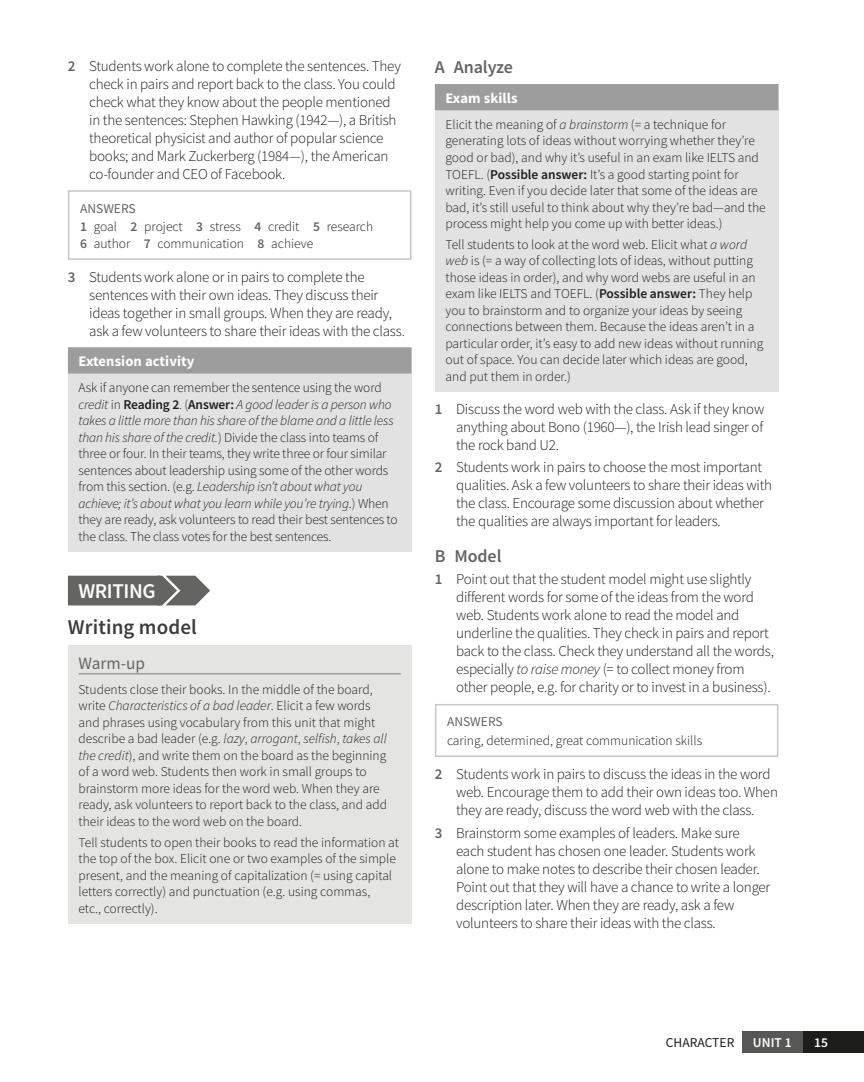
<style>
.page{position:relative;width:864px;height:1082px;background:#fff}
.page>*{position:absolute;margin:0;border:0;box-sizing:border-box;transform-origin:0 0}
.t1{font:600 21px "Source Sans Pro";letter-spacing:.005em;color:#3d3d3c}
.t2{font:600 21px "Source Sans Pro";letter-spacing:-.02em;color:#fff}
.t3{font:600 18px "Source Sans Pro";letter-spacing:-.005em;color:#646463}
.t4{font:17.25px "Source Sans Pro";color:#646463}
.t5{font:300 15px/18px "Source Sans Pro";letter-spacing:-.015em;color:#1d1d1b}
.t6{font:700 14.7px "Source Sans Pro";letter-spacing:.005em;color:#fff}
.t7{font:300 13.5px/16.5px "Source Sans Pro";color:#1d1d1b}
.t8{font:13.5px "Source Sans Pro";letter-spacing:.005em;color:#1d1d1b}
.t9{font:13.5px "Source Sans Pro";color:#646463}
.t10{font:600 13.5px "Source Sans Pro";letter-spacing:.005em;color:#fff}
.s1{font-weight:600;color:#646463}
.s2{font-weight:400;color:#646463}
.s3{font-style:italic}
.s4{font-weight:600}
</style>
<div class="page">
<div style="left:435px;top:84px;width:343px;height:307px;background:#e2e2e2"></div>
<div style="left:435px;top:84px;width:343px;height:26px;background:#9d9d9d"></div>
<div style="left:435px;top:703px;width:343px;height:53px;border:2px solid #c7c7c6"></div>
<div style="left:68px;top:575px;width:92px;height:30px;background:#646463"></div>
<div style="left:68px;top:190px;width:343px;height:70px;border:2px solid #c7c7c6"></div>
<div style="left:68px;top:347px;width:343px;height:204px;background:#e2e2e2"></div>
<div style="left:68px;top:347px;width:343px;height:26px;background:#9d9d9d"></div>
<div style="left:68px;top:645px;width:343px;height:278px;background:#e4e4e3"></div>
<hr style="left:79px;top:672px;width:322px;height:2px;background:#9d9d9d">
<svg style="left:157px;top:575px;width:53px;height:30px"></svg>
<div style="left:742px;top:1031px;width:61px;height:21px;background:#575756"></div>
<div style="left:803px;top:1031px;width:60px;height:21px;background:#1d1d1b"></div>
<p class="t5" style="left:89px;top:57px;width:313px;text-indent:-21px"><span class="s1">2</span> Students work alone to complete the sentences. They check in pairs and report back to the class. You could check what they know about the people mentioned in the sentences: Stephen Hawking (1942—), a British theoretical physicist and author of popular science books; and Mark Zuckerberg (1984—), the American co-founder and CEO of Facebook.</p>
<p class="t7" style="left:80px;top:199px;width:294px;line-height:18.6px"><span class="s2">ANSWERS<br></span><span class="s1">1</span> goal <span class="s1">2</span> project <span class="s1">3</span> stress <span class="s1">4</span> credit <span class="s1">5</span> research</p>
<p class="t7" style="left:80px;top:235px;width:235px"><span class="s1">6</span> author <span class="s1">7</span> communication <span class="s1">8</span> achieve</p>
<p class="t5" style="left:89px;top:268px;width:317px;text-indent:-21px"><span class="s1">3</span> Students work alone or in pairs to complete the sentences with their own ideas. They discuss their ideas together in small groups. When they are ready, ask a few volunteers to share their ideas with the class.</p>
<p class="t6" style="left:79px;top:351px;width:117px">Extension activity</p>
<p class="t7" style="left:79px;top:379px;width:321px">Ask if anyone can remember the sentence using the word <span class="s3">credit</span> in <span class="s4">Reading 2</span>. (<span class="s4">Answer:</span> <span class="s3">A good leader is a person who takes a little more than his share of the blame and a little less than his share of the credit.</span>) Divide the class into teams of three or four. In their teams, they write three or four similar sentences about leadership using some of the other words from this section. (e.g. <span class="s3">Leadership isn’t about what you achieve; it’s about what you learn while you’re trying</span>.) When they are ready, ask volunteers to read their best sentences to the class. The class votes for the best sentences.</p>
<h1 class="t2" style="left:79px;top:576px;width:78px">WRITING</h1>
<h1 class="t1" style="left:68px;top:612px;width:130px">Writing model</h1>
<p class="t4" style="left:79px;top:652px;width:68px">Warm-up</p>
<p class="t7" style="left:79px;top:681px;width:310px">Students close their books. In the middle of the board, write <span class="s3">Characteristics of a bad leader</span>. Elicit a few words and phrases using vocabulary from this unit that might describe a bad leader (e.g. <span class="s3">lazy</span>, <span class="s3">arrogant</span>, <span class="s3">selfish</span>, <span class="s3">takes all the credit</span>), and write them on the board as the beginning of a word web. Students then work in small groups to brainstorm more ideas for the word web. When they are ready, ask volunteers to report back to the class, and add their ideas to the word web on the board.</p>
<p class="t7" style="left:79px;top:833px;width:322px">Tell students to open their books to read the information at the top of the box. Elicit one or two examples of the simple present, and the meaning of capitalization (= using capital letters correctly) and punctuation (e.g. using commas,<br>etc., correctly).</p>
<h2 class="t3" style="left:435px;top:55px;width:79px">A Analyze</h2>
<p class="t6" style="left:445px;top:88px;width:73px">Exam skills</p>
<p class="t7" style="left:445px;top:116px;width:322px">Elicit the meaning of <span class="s3">a brainstorm</span> (= a technique for generating lots of ideas without worrying whether they’re good or bad), and why it’s useful in an exam like IELTS and TOEFL. (<span class="s4">Possible answer:</span> It’s a good starting point for writing. Even if you decide later that some of the ideas are bad, it’s still useful to think about why they’re bad—and the process might help you come up with better ideas.)</p>
<p class="t7" style="left:445px;top:236px;width:319px">Tell students to look at the word web. Elicit what <span class="s3">a word web</span> is (= a way of collecting lots of ideas, without putting those ideas in order), and why word webs are useful in an exam like IELTS and TOEFL. (<span class="s4">Possible answer:</span> They help you to brainstorm and to organize your ideas by seeing connections between them. Because the ideas aren’t in a particular order, it’s easy to add new ideas without running out of space. You can decide later which ideas are good, and put them in order.)</p>
<p class="t5" style="left:456px;top:400px;width:310px;text-align:justify;text-indent:-21px"><span class="s1">1</span> Discuss the word web with the class. Ask if they know anything about Bono (1960—), the Irish lead singer of the rock band U2.</p>
<p class="t5" style="left:456px;top:458px;width:317px;text-indent:-21px"><span class="s1">2</span> Students work in pairs to choose the most important qualities. Ask a few volunteers to share their ideas with the class. Encourage some discussion about whether the qualities are always important for leaders.</p>
<h2 class="t3" style="left:435px;top:544px;width:68px">B Model</h2>
<p class="t5" style="left:456px;top:570px;width:319px;text-indent:-21px"><span class="s1">1</span> Point out that the student model might use slightly different words for some of the ideas from the word web. Students work alone to read the model and underline the qualities. They check in pairs and report back to the class. Check they understand all the words, especially <span class="s3">to raise money</span> (= to collect money from other people, e.g. for charity or to invest in a business).</p>
<p class="t9" style="left:447px;top:713px;width:57px">ANSWERS</p>
<p class="t7" style="left:447px;top:732px;width:257px">caring, determined, great communication skills</p>
<p class="t5" style="left:456px;top:765px;width:323px;text-indent:-21px"><span class="s1">2</span> Students work in pairs to discuss the ideas in the word web. Encourage them to add their own ideas too. When they are ready, discuss the word web with the class.</p>
<p class="t5" style="left:456px;top:823px;width:316px;text-indent:-21px"><span class="s1">3</span> Brainstorm some examples of leaders. Make sure each student has chosen one leader. Students work alone to make notes to describe their chosen leader.<br>Point out that they will have a chance to write a longer description later. When they are ready, ask a few volunteers to share their ideas with the class.</p>
<p class="t8" style="left:665px;top:1033px;width:70px">CHARACTER</p>
<p class="t10" style="left:752px;top:1033px;width:40px">UNIT 1</p>
<p class="t10" style="left:814px;top:1033px;width:15px">15</p>
</div>
